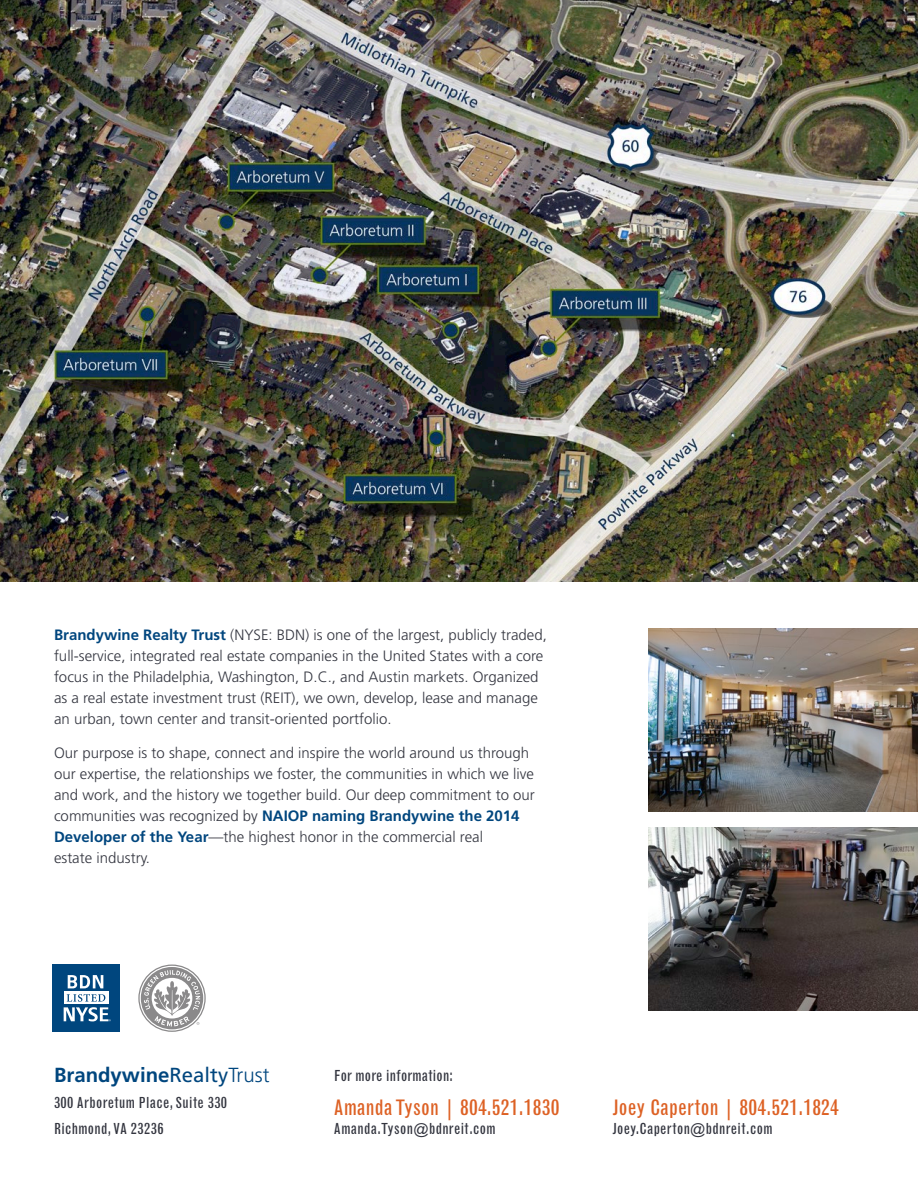
<style>
.page{position:relative;width:918px;height:1188px;background:#fff}
.page>*{position:absolute;margin:0;border:0;box-sizing:border-box;transform-origin:0 0}
.Contact_Info_Orange{font:condensed 21px "Grotesque MT Std";letter-spacing:.01em;color:#dd6124}
.t1{font:700 20.4px "Frutiger LT Std";color:#00467e}
.Boiler_Plate_Copy{font:300 15px/21px "Frutiger LT Std";color:#343640}
.Contact_Info_Grey{font:condensed 15px "Grotesque MT Std";letter-spacing:.025em;color:#343640}
.s1{font-weight:700;color:#00467e}
.s2{font-weight:400}
.s3{font-weight:300}
</style>
<div class="page">
<svg style="left:138px;top:965px;width:68px;height:67px"></svg>
<div style="left:52px;top:964px;width:68px;height:68px;background:#00467e"></div>
<svg style="left:68px;top:975px;width:35px;height:13px"></svg>
<div style="left:64px;top:991px;width:44px;height:13px;background:#fff"></div>
<svg style="left:64px;top:994px;width:47px;height:27px"></svg>
<img style="left:649px;top:629px;width:269px;height:183px">
<img style="left:649px;top:827px;width:269px;height:183px">
<img style="left:0;top:0;width:918px;height:581px">
<p class="Boiler_Plate_Copy" style="left:54px;top:624px;width:494px"><span class="s1">Brandywine Realty Trust</span> (NYSE: BDN) is one of the largest, publicly traded, full-service, integrated real estate companies in the United States with a core focus in the Philadelphia, Washington, D.C., and Austin markets. Organized as a real estate investment trust (REIT), we own, develop, lease and manage an urban, town center and transit-oriented portfolio.</p>
<p class="Boiler_Plate_Copy" style="left:54px;top:743px;width:482px">Our purpose is to shape, connect and inspire the world around us through our expertise, the relationships we foster, the communities in which we live and work, and the history we together build. Our deep commitment to our communities was recognized by <span class="s1">NAIOP naming Brandywine the 2014<br>Developer of the Year</span>—the highest honor in the commercial real<br>estate industry.</p>
<p class="t1" style="left:54px;top:1063px;width:217px">Brandywine<span class="s2">Realty</span><span class="s3">Trust</span></p>
<p class="Contact_Info_Grey" style="left:54px;top:1094px;width:175px">300 Arboretum Place, Suite 330</p>
<p class="Contact_Info_Grey" style="left:54px;top:1120px;width:111px">Richmond, VA 23236</p>
<p class="Contact_Info_Grey" style="left:334px;top:1067px;width:120px">For more information:</p>
<p class="Contact_Info_Orange" style="left:334px;top:1095px;width:227px">Amanda Tyson | 804.521.1830</p>
<p class="Contact_Info_Grey" style="left:334px;top:1120px;width:163px">Amanda.Tyson@bdnreit.com</p>
<p class="Contact_Info_Orange" style="left:612px;top:1095px;width:228px">Joey Caperton | 804.521.1824</p>
<p class="Contact_Info_Grey" style="left:612px;top:1120px;width:162px">Joey.Caperton@bdnreit.com</p>
</div>
